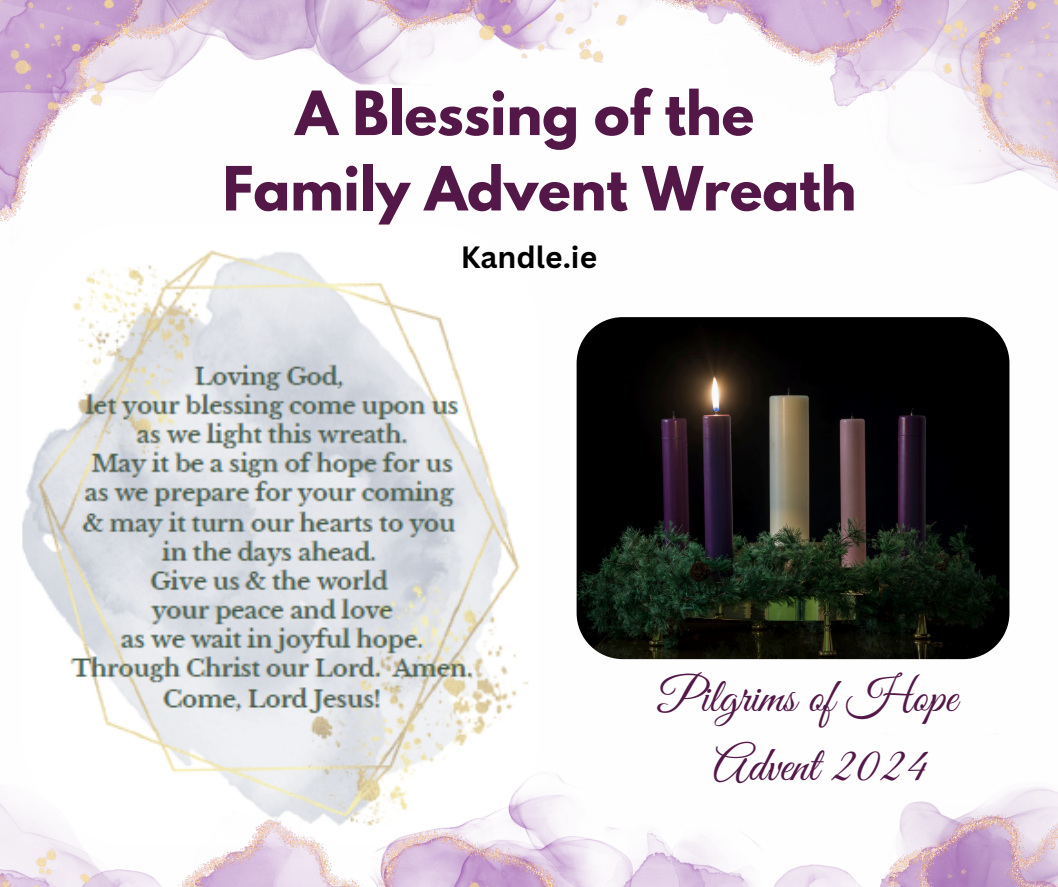
<style>
.page{position:relative;width:1058px;height:887px;background:#fff}
.page>*{position:absolute;margin:0;border:0;box-sizing:border-box;transform-origin:0 0}
.t1{font:700 54px/75.3px "League Spartan";color:#531748;text-align:center}
.t2{font:49.5px "Great Vibes";color:#531748}
.t3{font:48px "Great Vibes";color:#531748}
.t4{font:700 30px "Canva Sans";color:#000}
</style>
<div class="page">
<img style="left:0;top:0;width:1058px;height:886px">
<p class="t1" style="left:223px;top:83px;width:635px">A Blessing of the<br>Family Advent Wreath</p>
<p class="t4" style="left:461px;top:236px;width:138px">Kandle.ie</p>
<h2 class="t3" style="left:658px;top:670px;width:300px">Pilgrims of Hope</h2>
<h2 class="t2" style="left:713px;top:737px;width:215px">Advent 2024</h2>
</div>
